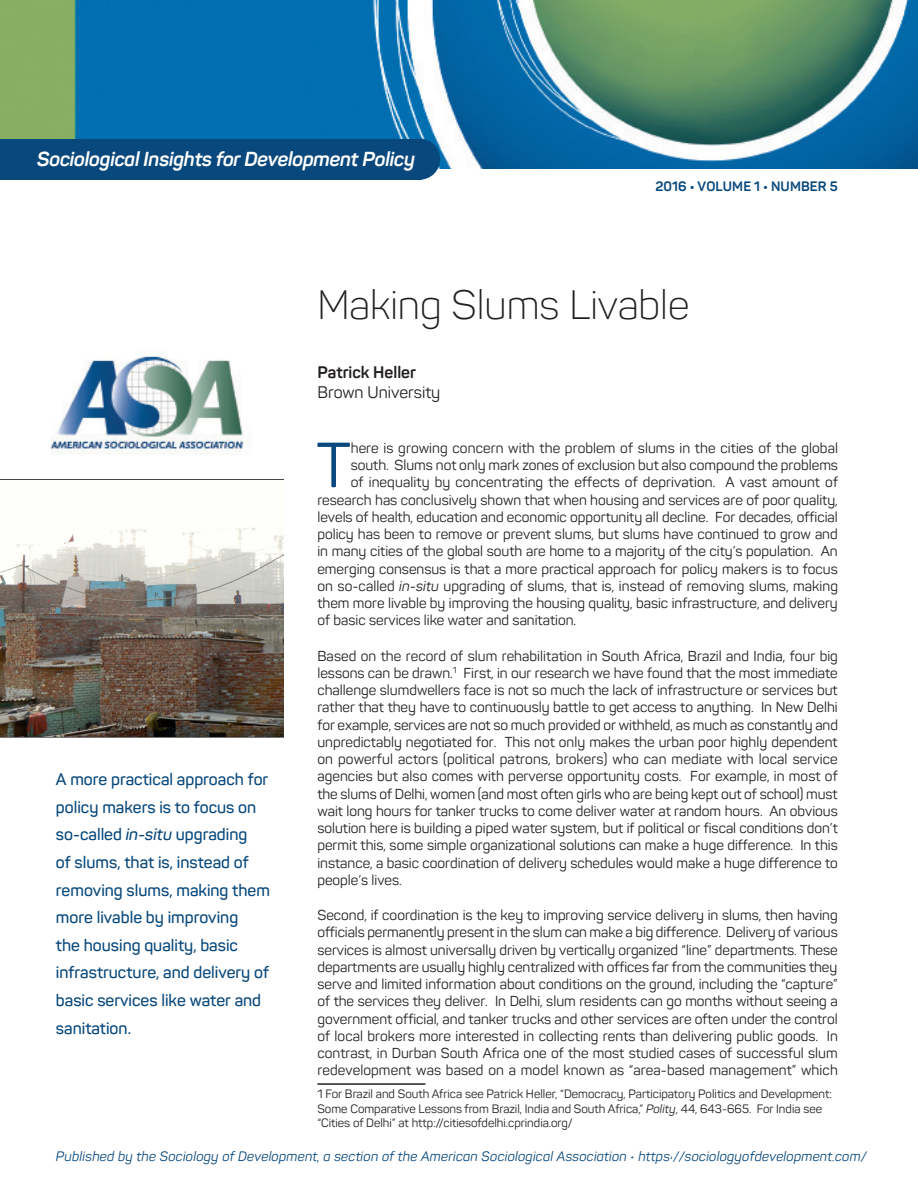
<style>
.page{position:relative;width:918px;height:1188px;background:#fff}
.page>*{position:absolute;margin:0;border:0;box-sizing:border-box;transform-origin:0 0}
.t1{font:62.85px "Panton";color:#09487c}
.t2{font:300 40.5px "Panton";color:#231f20}
.t3{font:italic 700 19.95px "Panton";letter-spacing:-.015em;color:#fff}
.t4{font:600 16.5px/27.6px "Panton";color:#09487c}
.t5{font:16.5px "Panton";color:#231f20}
.t6{font:700 16.5px "Panton";color:#231f20}
.t7{font:14.25px/17.2px "Panton";color:#231f20;text-align:justify}
.t8{font:italic 13.5px "Panton";letter-spacing:.015em;color:#09487c}
.t9{font:700 13.5px "Panton";letter-spacing:.01em;color:#09487c}
.t10{font:12px/14.4px "Panton";color:#231f20}
.s1{font-style:italic}
</style>
<div class="page">
<img style="left:0;top:0;width:918px;height:169px">
<hr style="left:317px;top:1083px;width:108px;height:2px;background:#231f20">
<img style="left:50px;top:356px;width:198px;height:99px">
<img style="left:0;top:479px;width:284px;height:258px">
<div style="left:0;top:139px;width:422px;height:41px;background:#09487c"></div>
<div style="left:400px;top:139px;width:40px;height:41px;background:#09487c;border-radius:50%"></div>
<p class="t3" style="left:37px;top:146px;width:379px">Sociological Insights for Development Policy</p>
<p class="t9" style="left:656px;top:178px;width:184px">2016 • VOLUME 1 • NUMBER 5</p>
<p class="t4" style="left:56px;top:765px;width:215px">A more practical approach for policy makers is to focus on so-called <span class="s1">in-situ</span> upgrading<br>of slums, that is, instead of removing slums, making them more livable by improving<br>the housing quality, basic infrastructure, and delivery of basic services like water and sanitation.</p>
<p class="t2" style="left:317px;top:280px;width:373px">Making Slums Livable</p>
<p class="t6" style="left:317px;top:362px;width:100px">Patrick Heller</p>
<p class="t5" style="left:317px;top:382px;width:124px">Brown University</p>
<p class="t1" style="left:317px;top:427px;width:36px">T</p>
<p class="t7" style="left:351px;top:439px;width:489px">here is growing concern with the problem of slums in the cities of the global</p>
<p class="t7" style="left:351px;top:456px;width:489px">south. Slums not only mark zones of exclusion but also compound the problems</p>
<p class="t7" style="left:351px;top:474px;width:489px">of inequality by concentrating the effects of deprivation. A vast amount of</p>
<p class="t7" style="left:317px;top:491px;width:522px">research has conclusively shown that when housing and services are of poor quality,</p>
<p class="t7" style="left:317px;top:508px;width:522px">levels of health, education and economic opportunity all decline. For decades, official</p>
<p class="t7" style="left:317px;top:525px;width:522px">policy has been to remove or prevent slums, but slums have continued to grow and</p>
<p class="t7" style="left:317px;top:543px;width:522px">in many cities of the global south are home to a majority of the city’s population. An</p>
<p class="t7" style="left:317px;top:560px;width:522px">emerging consensus is that a more practical approach for policy makers is to focus</p>
<p class="t7" style="left:317px;top:577px;width:522px">on so-called <span class="s1">in-situ</span> upgrading of slums, that is, instead of removing slums, making</p>
<p class="t7" style="left:317px;top:594px;width:522px">them more livable by improving the housing quality, basic infrastructure, and delivery</p>
<p class="t7" style="left:317px;top:612px;width:260px">of basic services like water and sanitation.</p>
<p class="t7" style="left:317px;top:647px;width:522px">Based on the record of slum rehabilitation in South Africa, Brazil and India, four big lessons can be drawn.<sup>1</sup> First, in our research we have found that the most immediate challenge slumdwellers face is not so much the lack of infrastructure or services but rather that they have to continuously battle to get access to anything. In New Delhi for example, services are not so much provided or withheld, as much as constantly and unpredictably negotiated for. This not only makes the urban poor highly dependent on powerful actors (political patrons, brokers) who can mediate with local service agencies but also comes with perverse opportunity costs. For example, in most of the slums of Delhi, women (and most often girls who are being kept out of school) must wait long hours for tanker trucks to come deliver water at random hours. An obvious solution here is building a piped water system, but if political or fiscal conditions don’t permit this, some simple organizational solutions can make a huge difference. In this instance, a basic coordination of delivery schedules would make a huge difference to people’s lives.</p>
<p class="t7" style="left:317px;top:906px;width:522px">Second, if coordination is the key to improving service delivery in slums, then having officials permanently present in the slum can make a big difference. Delivery of various services is almost universally driven by vertically organized “line” departments. These departments are usually highly centralized with offices far from the communities they serve and limited information about conditions on the ground, including the “capture” of the services they deliver. In Delhi, slum residents can go months without seeing a government official, and tanker trucks and other services are often under the control of local brokers more interested in collecting rents than delivering public goods. In contrast, in Durban South Africa one of the most studied cases of successful slum redevelopment was based on a model known as “area-based management” which</p>
<p class="t10" style="left:317px;top:1087px;width:516px">1 For Brazil and South Africa see Patrick Heller, “Democracy, Participatory Politics and Development:<br>Some Comparative Lessons from Brazil, India and South Africa,” <span class="s1">Polity</span>, 44, 643-665. For India see “Cities of Delhi” at http://citiesofdelhi.cprindia.org/</p>
<p class="t8" style="left:56px;top:1148px;width:812px">Published by the Sociology of Development, a section of the American Sociological Association • https://sociologyofdevelopment.com/</p>
</div>
